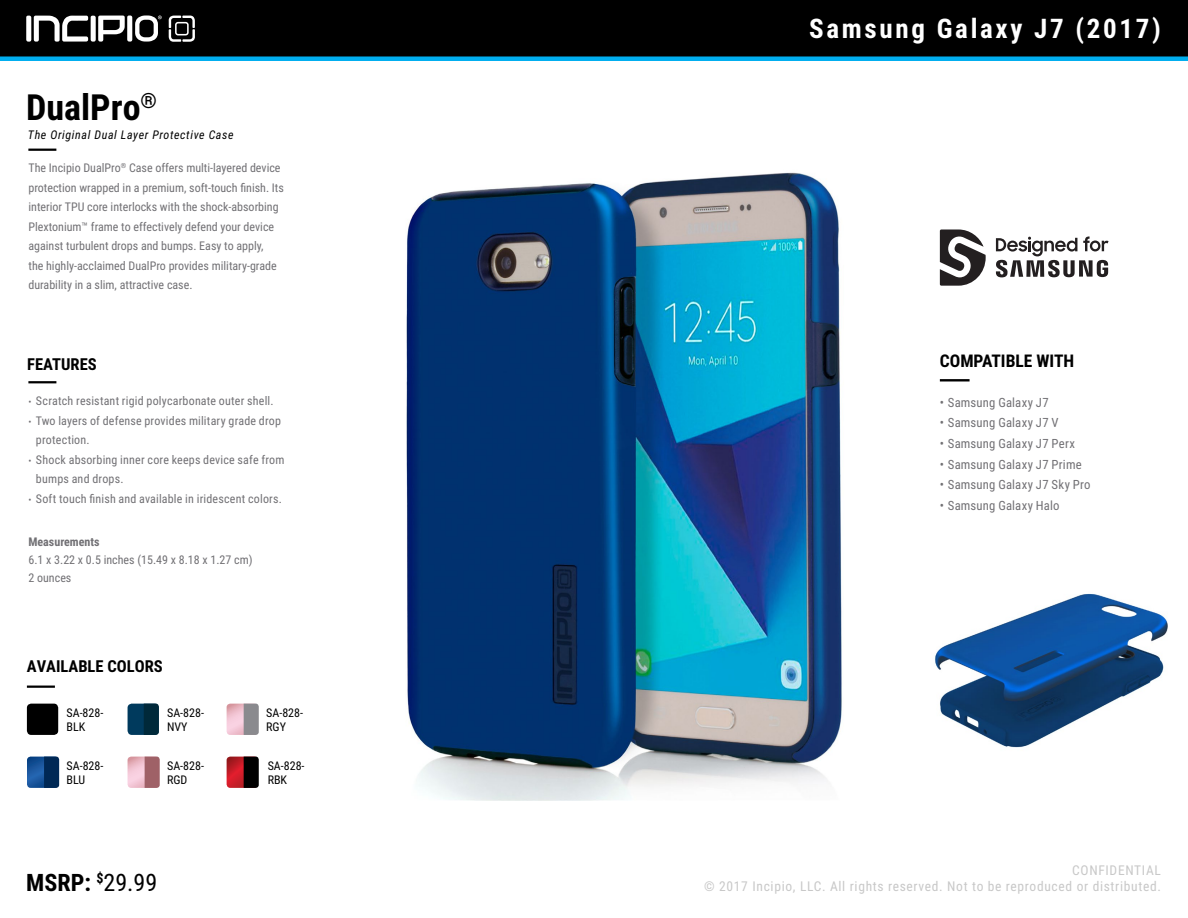
<style>
.page{position:relative;width:1188px;height:918px;background:#fff}
.page>*{position:absolute;margin:0;border:0;box-sizing:border-box;transform-origin:0 0}
.t1{font:700 36px "Roboto Condensed";color:#000}
.t2{font:700 27px "Roboto Condensed";letter-spacing:.1em;color:#fff}
.t3{font:700 24px "Roboto Condensed";color:#000}
.t4{font:700 17.55px "Roboto Condensed";color:#000}
.t5{font:700 16.5px "Roboto Condensed";color:#000}
.t6{font:13.5px/16.2px "Roboto Condensed";letter-spacing:.05em;color:#c8c8c8;text-align:right}
.t7{font:12.75px "Roboto Condensed";letter-spacing:.015em;color:#717074}
.t8{font:12px/19.5px "Roboto Condensed";color:#717074}
.t9{font:12px/14.4px "Roboto Condensed";color:#000}
.t10{font:italic 12px "Roboto Condensed";letter-spacing:.05em;color:#000}
.t11{font:700 12px "Roboto Condensed";color:#717074}
.s1{font-size:9px}
.s2{font-weight:400}
</style>
<div class="page">
<div style="left:0;top:0;width:1188px;height:57px;background:#000"></div>
<svg style="left:169px;top:16px;width:26px;height:26px"></svg>
<svg style="left:26px;top:15px;width:136px;height:27px"></svg>
<div style="left:0;top:56px;width:1188px;height:5px;background:#00aeef"></div>
<svg style="left:940px;top:230px;width:46px;height:56px"></svg>
<svg style="left:996px;top:236px;width:113px;height:41px"></svg>
<hr style="left:28px;top:149px;width:28px;height:2px;background:#000">
<hr style="left:28px;top:381px;width:28px;height:2px;background:#000">
<div style="left:27px;top:704px;width:31px;height:31px;background:#000;border-radius:4px"></div>
<hr style="left:27px;top:686px;width:28px;height:2px;background:#000">
<svg style="left:27px;top:757px;width:32px;height:31px"></svg>
<svg style="left:128px;top:757px;width:32px;height:31px"></svg>
<svg style="left:227px;top:757px;width:32px;height:31px"></svg>
<div style="left:128px;top:704px;width:31px;height:31px;background:#003a5d;border-radius:4px"></div>
<svg style="left:144px;top:704px;width:15px;height:31px"></svg>
<hr style="left:940px;top:379px;width:30px;height:2px;background:#000">
<img style="left:406px;top:172px;width:436px;height:629px">
<img style="left:935px;top:593px;width:233px;height:155px">
<svg style="left:227px;top:704px;width:32px;height:31px"></svg>
<h1 class="t1" style="left:26px;top:82px;width:132px">DualPro<sup>®</sup></h1>
<p class="t10" style="left:28px;top:126px;width:207px">The Original Dual Layer Protective Case</p>
<p class="t8" style="left:28px;top:158px;width:257px">The Incipio DualPro<sup>®</sup> Case offers multi-layered device protection wrapped in a premium, soft-touch finish. Its interior TPU core interlocks with the shock-absorbing Plextonium™ frame to effectively defend your device against turbulent drops and bumps. Easy to apply,<br>the highly-acclaimed DualPro provides military-grade durability in a slim, attractive case.</p>
<h3 class="t5" style="left:27px;top:353px;width:71px">FEATURES</h3>
<p class="t8" style="left:28px;top:391px;width:247px"><span class="s1">•</span> Scratch resistant rigid polycarbonate outer shell.</p>
<p class="t8" style="left:36px;top:410px;width:247px;text-indent:-8px"><span class="s1">•</span> Two layers of defense provides military grade drop protection.</p>
<p class="t8" style="left:36px;top:449px;width:250px;text-indent:-8px"><span class="s1">•</span> Shock absorbing inner core keeps device safe from bumps and drops.</p>
<p class="t8" style="left:28px;top:488px;width:255px"><span class="s1">•</span> Soft touch finish and available in iridescent colors.</p>
<p class="t11" style="left:28px;top:534px;width:73px">Measurements</p>
<p class="t8" style="left:28px;top:551px;width:226px;line-height:18px">6.1 x 3.22 x 0.5 inches (15.49 x 8.18 x 1.27 cm)<br>2 ounces</p>
<h3 class="t5" style="left:27px;top:655px;width:137px">AVAILABLE COLORS</h3>
<p class="t9" style="left:67px;top:705px;width:38px">SA-828-<br>BLK</p>
<p class="t9" style="left:167px;top:705px;width:38px">SA-828-<br>NVY</p>
<p class="t9" style="left:266px;top:705px;width:38px">SA-828-<br>RGY</p>
<p class="t9" style="left:67px;top:758px;width:38px">SA-828-<br>BLU</p>
<p class="t9" style="left:167px;top:758px;width:38px">SA-828-<br>RGD</p>
<p class="t9" style="left:268px;top:758px;width:38px">SA-828-<br>RBK</p>
<h3 class="t3" style="left:26px;top:866px;width:133px">MSRP: <sup>$</sup><span class="s2">29.99</span></h3>
<h2 class="t2" style="left:809px;top:9px;width:353px">Samsung Galaxy J7 (2017)</h2>
<h3 class="t4" style="left:940px;top:349px;width:136px">COMPATIBLE WITH</h3>
<p class="t7" style="left:940px;top:393px;width:110px">• Samsung Galaxy J7</p>
<p class="t7" style="left:940px;top:414px;width:120px">• Samsung Galaxy J7 V</p>
<p class="t7" style="left:940px;top:435px;width:137px">• Samsung Galaxy J7 Perx</p>
<p class="t7" style="left:940px;top:455px;width:143px">• Samsung Galaxy J7 Prime</p>
<p class="t7" style="left:940px;top:476px;width:152px">• Samsung Galaxy J7 Sky Pro</p>
<p class="t7" style="left:940px;top:497px;width:121px">• Samsung Galaxy Halo</p>
<p class="t6" style="left:704px;top:862px;width:458px">CONFIDENTIAL<br>© 2017 Incipio, LLC. All rights reserved. Not to be reproduced or distributed.</p>
</div>
